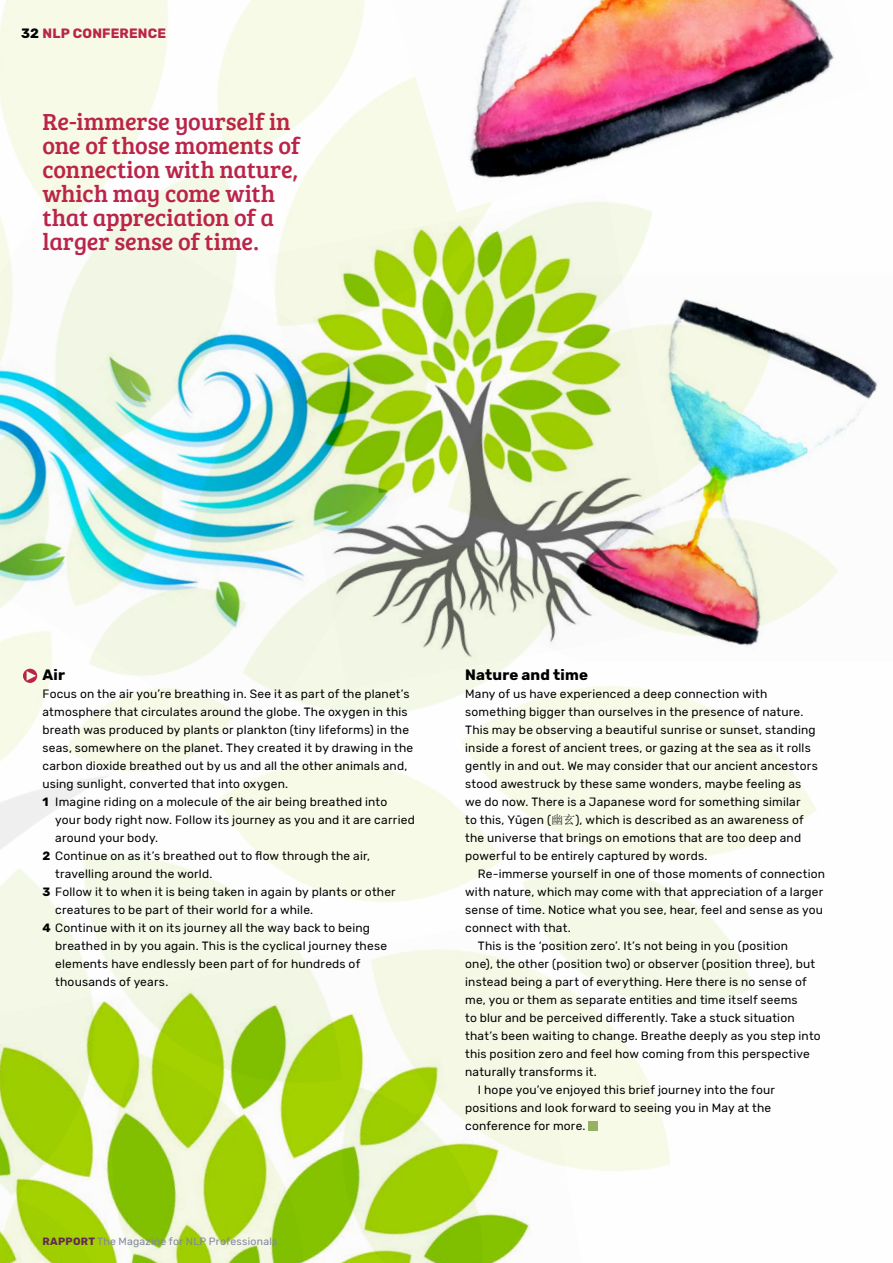
<style>
.page{position:relative;width:893px;height:1263px;background:#fff}
.page>*{position:absolute;margin:0;border:0;box-sizing:border-box;transform-origin:0 0}
.t1{font:24px/24px "Bree Serif";letter-spacing:-.005em;color:#bb2449}
.t2{font:700 15px "Rubik";letter-spacing:.01em;color:#000}
.t3{font:700 13.5px "Rubik";color:#bb2449}
.t4{font:12px/18px "Rubik";letter-spacing:.015em;color:#000}
.t5{font:10.5px "Rubik";letter-spacing:.02em;color:#8185a0}
.s1{color:#000}
.s2{font-weight:700}
.s3{font-weight:700;color:#622b54}
.s4{font-family:"Adobe Song Std";font-weight:300}
</style>
<div class="page">
<img style="left:0;top:0;width:817px;height:1171px">
<img style="left:0;top:181px;width:454px;height:567px">
<img style="left:392px;top:0;width:442px;height:212px">
<img style="left:267px;top:193px;width:419px;height:496px">
<img style="left:0;top:918px;width:587px;height:345px">
<img style="left:540px;top:275px;width:338px;height:387px">
<div style="left:588px;top:1121px;width:9px;height:9px;background:#96b161"></div>
<svg style="left:23px;top:669px;width:14px;height:14px"></svg>
<p class="t3" style="left:21px;top:26px;width:31px"><span class="s1">32</span>NLP</p>
<p class="t3" style="left:73px;top:26px;width:11px">CONFERENCE</p>
<h1 class="t1" style="left:43px;top:109px;width:259px">Re-immerse yourself in one of those moments of connection with nature, which may come with that appreciation of a larger sense of time.</h1>
<p class="t2" style="left:43px;top:666px;width:24px">AIR</p>
<p class="t4" style="left:43px;top:685px;width:372px">Focus on the air you’re breathing in. See it as part of the planet’s atmosphere that circulates around the globe. The oxygen in this breath was produced by plants or plankton (tiny lifeforms) in the seas, somewhere on the planet. They created it by drawing in the carbon dioxide breathed out by us and all the other animals and, using sunlight, converted that into oxygen.<br><span class="s2">1</span> Imagine riding on a molecule of the air being breathed into</p>
<p class="t4" style="left:55px;top:811px;width:361px">your body right now. Follow its journey as you and it are carried</p>
<p class="t4" style="left:55px;top:829px;width:104px">around your body.</p>
<p class="t4" style="left:43px;top:847px;width:329px"><span class="s2">2</span> Continue on as it’s breathed out to flow through the air,</p>
<p class="t4" style="left:55px;top:865px;width:159px">travelling around the world.</p>
<p class="t4" style="left:43px;top:883px;width:355px"><span class="s2">3</span> Follow it to when it is being taken in again by plants or other</p>
<p class="t4" style="left:55px;top:901px;width:259px">creatures to be part of their world for a while.</p>
<p class="t4" style="left:43px;top:919px;width:329px"><span class="s2">4</span> Continue with it on its journey all the way back to being</p>
<p class="t4" style="left:55px;top:937px;width:333px">breathed in by you again. This is the cyclical journey these</p>
<p class="t4" style="left:55px;top:955px;width:306px">elements have endlessly been part of for hundreds of</p>
<p class="t4" style="left:55px;top:973px;width:115px">thousands of years.</p>
<p class="t5" style="left:43px;top:1235px;width:236px"><span class="s3">RAPPORT</span> The Magazine for NLP Professionals</p>
<p class="t2" style="left:465px;top:666px;width:124px">NATURE AND TIME</p>
<p class="t4" style="left:465px;top:685px;width:354px">Many of us have experienced a deep connection with something bigger than ourselves in the presence of nature.<br>This may be observing a beautiful sunrise or sunset, standing inside a forest of ancient trees, or gazing at the sea as it rolls gently in and out. We may consider that our ancient ancestors stood awestruck by these same wonders, maybe feeling as we do now. There is a Japanese word for something similar<br>to this, Yūgen (<span class="s4">幽玄</span>), which is described as an awareness of the universe that brings on emotions that are too deep and powerful to be entirely captured by words.</p>
<p class="t4" style="left:478px;top:865px;width:349px">Re-immerse yourself in one of those moments of connection</p>
<p class="t4" style="left:465px;top:883px;width:360px">with nature, which may come with that appreciation of a larger</p>
<p class="t4" style="left:465px;top:901px;width:359px">sense of time. Notice what you see, hear, feel and sense as you</p>
<p class="t4" style="left:465px;top:919px;width:107px">connect with that.</p>
<p class="t4" style="left:478px;top:937px;width:312px">This is the ‘position zero’. It’s not being in you (position</p>
<p class="t4" style="left:465px;top:955px;width:351px">one), the other (position two) or observer (position three), but</p>
<p class="t4" style="left:465px;top:973px;width:343px">instead being a part of everything. Here there is no sense of</p>
<p class="t4" style="left:465px;top:991px;width:334px">me, you or them as separate entities and time itself seems</p>
<p class="t4" style="left:465px;top:1009px;width:331px">to blur and be perceived differently. Take a stuck situation</p>
<p class="t4" style="left:465px;top:1027px;width:357px">that’s been waiting to change. Breathe deeply as you step into</p>
<p class="t4" style="left:465px;top:1045px;width:346px">this position zero and feel how coming from this perspective</p>
<p class="t4" style="left:465px;top:1063px;width:133px">naturally transforms it.</p>
<p class="t4" style="left:478px;top:1081px;width:299px">I hope you’ve enjoyed this brief journey into the four</p>
<p class="t4" style="left:465px;top:1099px;width:307px">positions and look forward to seeing you in May at the</p>
<p class="t4" style="left:465px;top:1117px;width:122px">conference for more.</p>
</div>
